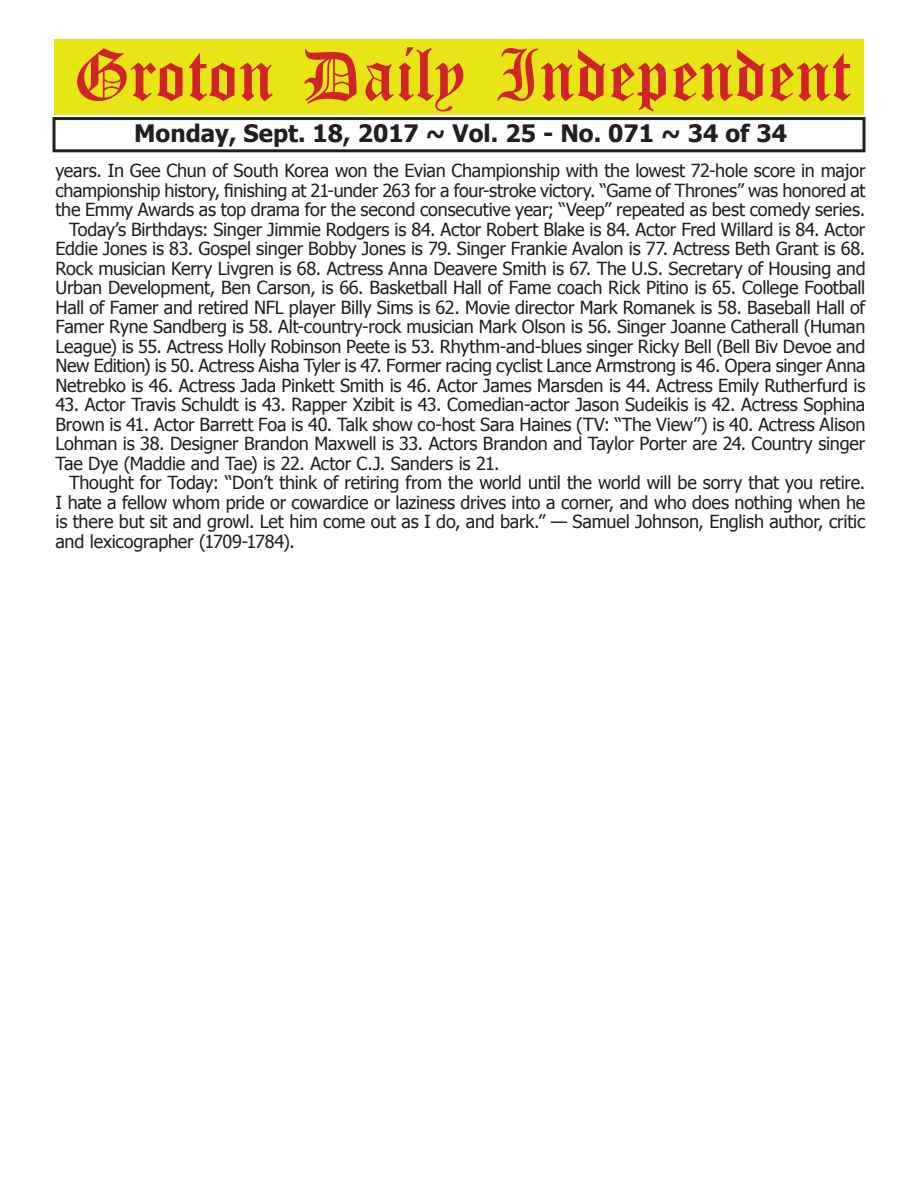
<style>
.page{position:relative;width:918px;height:1188px;background:#fff}
.page>*{position:absolute;margin:0;border:0;box-sizing:border-box;transform-origin:0 0}
.t1{font:54px "Old English Five";color:#d1232a}
.t2{font:700 24px "Tahoma";color:#231f20}
.t3{font:18px/19.5px "Tahoma";letter-spacing:-.015em;color:#231f20;text-align:justify}
</style>
<div class="page">
<div style="left:52px;top:117px;width:814px;height:35px;border:3px solid #231f20"></div>
<div style="left:54px;top:40px;width:810px;height:75px;background:#e7e515"></div>
<h1 class="t1" style="left:73px;top:50px;width:779px">Groton Daily Independent</h1>
<h2 class="t2" style="left:134px;top:116px;width:654px">Monday, Sept. 18, 2017 ~ Vol. 25 - No. 071 ~ 34 of 34</h2>
<p class="t3" style="left:56px;top:160px;width:812px;text-align:right">years. In Gee Chun of South Korea won the Evian Championship with the lowest 72-hole score in major championship history, finishing at 21-under 263 for a four-stroke victory. “Game of Thrones” was honored at the Emmy Awards as top drama for the second consecutive year; “Veep” repeated as best comedy series.<br>Today’s Birthdays: Singer Jimmie Rodgers is 84. Actor Robert Blake is 84. Actor Fred Willard is 84. Actor Eddie Jones is 83. Gospel singer Bobby Jones is 79. Singer Frankie Avalon is 77. Actress Beth Grant is 68.<br>Rock musician Kerry Livgren is 68. Actress Anna Deavere Smith is 67. The U.S. Secretary of Housing and Urban Development, Ben Carson, is 66. Basketball Hall of Fame coach Rick Pitino is 65. College Football Hall of Famer and retired NFL player Billy Sims is 62. Movie director Mark Romanek is 58. Baseball Hall of Famer Ryne Sandberg is 58. Alt-country-rock musician Mark Olson is 56. Singer Joanne Catherall (Human League) is 55. Actress Holly Robinson Peete is 53. Rhythm-and-blues singer Ricky Bell (Bell Biv Devoe and New Edition) is 50. Actress Aisha Tyler is 47. Former racing cyclist Lance Armstrong is 46. Opera singer Anna Netrebko is 46. Actress Jada Pinkett Smith is 46. Actor James Marsden is 44. Actress Emily Rutherfurd is</p>
<p class="t3" style="left:56px;top:394px;width:811px">43. Actor Travis Schuldt is 43. Rapper Xzibit is 43. Comedian-actor Jason Sudeikis is 42. Actress Sophina Brown is 41. Actor Barrett Foa is 40. Talk show co-host Sara Haines (TV: “The View”) is 40. Actress Alison Lohman is 38. Designer Brandon Maxwell is 33. Actors Brandon and Taylor Porter are 24. Country singer Tae Dye (Maddie and Tae) is 22. Actor C.J. Sanders is 21.</p>
<p class="t3" style="left:56px;top:472px;width:811px;text-indent:14px">Thought for Today: “Don’t think of retiring from the world until the world will be sorry that you retire.<br>I hate a fellow whom pride or cowardice or laziness drives into a corner, and who does nothing when he is there but sit and growl. Let him come out as I do, and bark.” — Samuel Johnson, English author, critic and lexicographer (1709-1784).</p>
</div>
